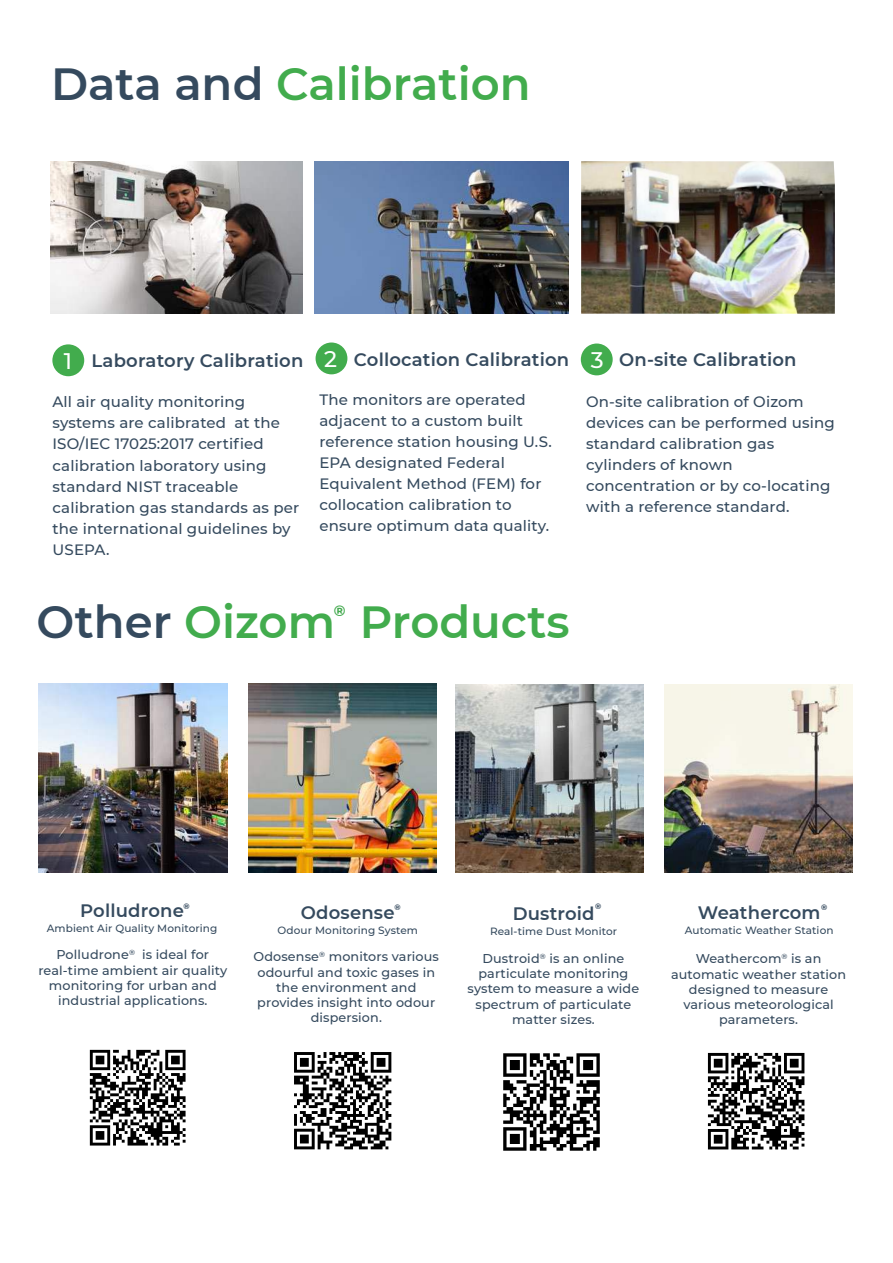
<style>
.page{position:relative;width:893px;height:1263px;background:#fff}
.page>*{position:absolute;margin:0;border:0;box-sizing:border-box;transform-origin:0 0}
.t1{font:600 45px "Montserrat";color:#42ac4d}
.t2{font:500 22.5px "Montserrat";color:#fff}
.t3{font:600 18px "Montserrat";letter-spacing:.01em;color:#354a5e}
.t4{font:500 15px/21px "Montserrat";letter-spacing:.01em;color:#354a5e}
.t5{font:700 15px "Montserrat";color:#42a94d}
.t6{font:500 12.75px/15.3px "Montserrat";letter-spacing:.01em;color:#354a5e;text-align:center}
.t7{font:500 10.5px "Montserrat";letter-spacing:.01em;color:#354a5e}
.t8{font:700 7.8px "Montserrat";color:#354a5e}
.s1{color:#354a5e}
.s2{font-weight:500;font-size:22.5px;color:#fff}
</style>
<div class="page">
<img style="left:664px;top:684px;width:189px;height:189px">
<img style="left:248px;top:684px;width:189px;height:188px">
<img style="left:456px;top:684px;width:188px;height:189px">
<img style="left:294px;top:1052px;width:98px;height:98px">
<img style="left:707px;top:1052px;width:98px;height:98px">
<img style="left:503px;top:1053px;width:97px;height:98px">
<img style="left:39px;top:684px;width:189px;height:188px">
<img style="left:89px;top:1049px;width:97px;height:97px">
<div style="left:52px;top:344px;width:32px;height:32px;background:#42ac4d;border-radius:50%"></div>
<div style="left:316px;top:342px;width:31px;height:32px;background:#42ac4d;border-radius:50%"></div>
<div style="left:581px;top:343px;width:32px;height:32px;background:#42ac4d;border-radius:50%"></div>
<img style="left:50px;top:161px;width:252px;height:153px">
<img style="left:581px;top:161px;width:254px;height:153px">
<img style="left:315px;top:161px;width:254px;height:153px">
<h1 class="t1" style="left:51px;top:65px;width:481px"><span class="s1">Data and</span> Calibration</h1>
<h2 class="t2" style="left:64px;top:352px;width:10px">1</h2>
<h2 class="t2" style="left:324px;top:350px;width:14px">2</h2>
<p class="t3" style="left:591px;top:352px;width:207px"><span class="s2">3</span> On-site Calibration</p>
<p class="t3" style="left:354px;top:352px;width:217px">Collocation Calibration</p>
<p class="t3" style="left:92px;top:353px;width:213px">Laboratory Calibration</p>
<p class="t4" style="left:52px;top:393px;width:248px">All air quality monitoring systems are calibrated at the<br>ISO/IEC 17025:2017 certified calibration laboratory using standard NIST traceable calibration gas standards as per the international guidelines by<br>USEPA.</p>
<p class="t4" style="left:319px;top:391px;width:234px">The monitors are operated adjacent to a custom built reference station housing U.S.<br>EPA designated Federal<br>Equivalent Method (FEM) for collocation calibration to ensure optimum data quality.</p>
<p class="t4" style="left:586px;top:393px;width:250px">On-site calibration of Oizom devices can be performed using standard calibration gas cylinders of known concentration or by co-locating with a reference standard.</p>
<h1 class="t1" style="left:37px;top:603px;width:535px"><span class="s1">Other</span> Oizom Products</h1>
<p class="t5" style="left:334px;top:604px;width:13px">Æ</p>
<p class="t3" style="left:80px;top:903px;width:105px">Polludrone</p>
<p class="t7" style="left:47px;top:924px;width:172px">Ambient Air Quality Monitoring</p>
<p class="t6" style="left:38px;top:948px;width:190px">Polludrone<sup>Æ</sup> is ideal for real-time ambient air quality monitoring for urban and industrial applications.</p>
<p class="t8" style="left:184px;top:903px;width:8px">Æ</p>
<p class="t8" style="left:395px;top:904px;width:8px">Æ</p>
<p class="t8" style="left:595px;top:903px;width:8px">Æ</p>
<p class="t3" style="left:301px;top:905px;width:95px">Odosense</p>
<p class="t7" style="left:278px;top:926px;width:142px">Odour Monitoring System</p>
<p class="t3" style="left:513px;top:906px;width:83px">Dustroid</p>
<p class="t7" style="left:490px;top:927px;width:129px">Real-time Dust Monitor</p>
<p class="t8" style="left:821px;top:904px;width:8px">Æ</p>
<p class="t3" style="left:698px;top:905px;width:124px">Weathercom</p>
<p class="t7" style="left:685px;top:926px;width:150px">Automatic Weather Station</p>
<p class="t6" style="left:254px;top:950px;width:187px">Odosense<sup>Æ</sup> monitors various odourful and toxic gases in the environment and provides insight into odour dispersion.</p>
<p class="t6" style="left:468px;top:952px;width:173px">Dustroid<sup>Æ</sup> is an online particulate monitoring system to measure a wide spectrum of particulate matter sizes.</p>
<p class="t6" style="left:671px;top:952px;width:176px">Weathercom<sup>Æ</sup> is an automatic weather station designed to measure various meteorological parameters.</p>
</div>
